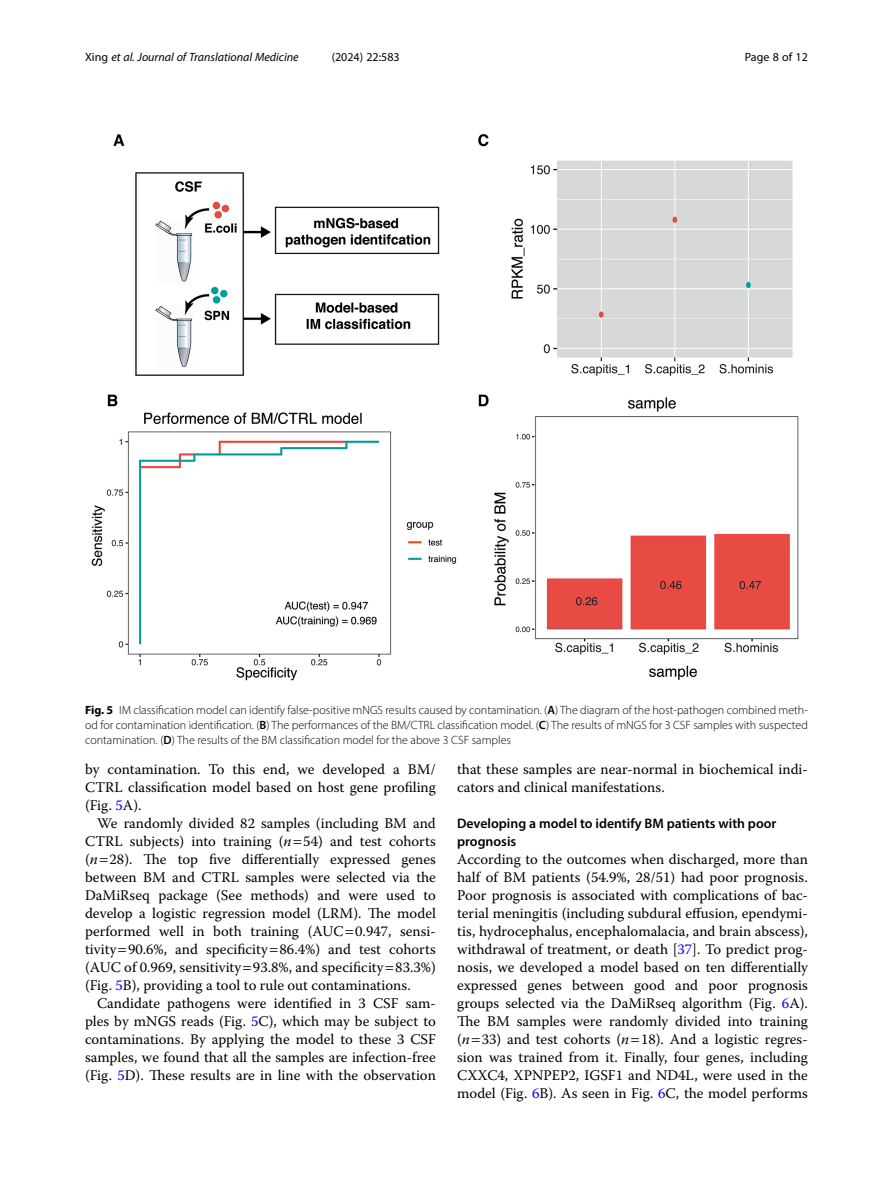
<style>
.page{position:relative;width:893px;height:1191px;background:#fff}
.page>*{position:absolute;margin:0;border:0;box-sizing:border-box;transform-origin:0 0}
.Body_Text_Indent{font:14.7px/18px "Warnock Pro";color:#000;text-align:justify}
.Body_Text{font:14.7px/18px "Warnock Pro";color:#000;text-align:justify}
.Head_2{font:600 13.8px/18px "Myriad Pro";color:#000}
.Figure_Caption{font:300 12px/15px "Myriad Pro";color:#000;text-align:justify}
.t1{font:italic 12px "Myriad Pro";color:#000}
.t2{font:12px "Myriad Pro";color:#000}
.s1{font-style:normal}
.s2{font-weight:700}
.s3{font-weight:600}
.s4{color:#00f}
.s5{font-style:italic}
</style>
<div class="page">
<img style="left:91px;top:134px;width:708px;height:547px">
<p class="t1" style="left:85px;top:50px;width:215px"><span class="s1">Xing</span> et al. Journal of Translational Medicine</p>
<p class="t2" style="left:332px;top:50px;width:70px">(2024) 22:583</p>
<p class="t2" style="left:745px;top:50px;width:65px">Page 8 of 12</p>
<p class="Figure_Caption" style="left:85px;top:702px;width:724px"><span class="s2">Fig. 5</span> IM classification model can identify false-positive mNGS results caused by contamination. (<span class="s3">A</span>) The diagram of the host-pathogen combined meth&shy;od for contamination identification. (<span class="s3">B</span>) The performances of the BM/CTRL classification model. (<span class="s3">C</span>) The results of mNGS for 3 CSF samples with suspected contamination. (<span class="s3">D</span>) The results of the BM classification model for the above 3 CSF samples</p>
<p class="Body_Text" style="left:85px;top:760px;width:352px">by contamination. To this end, we developed a BM/ CTRL classification model based on host gene profiling (Fig. <span class="s4">5</span>A).</p>
<p class="Body_Text_Indent" style="left:85px;top:814px;width:352px;text-indent:12px">We randomly divided 82 samples (including BM and CTRL subjects) into training (<span class="s5">n</span> 54) and test cohorts (<span class="s5">n</span> 28). The top five differentially expressed genes between BM and CTRL samples were selected via the DaMiRseq package (See methods) and were used to develop a logistic regression model (LRM). The model performed well in both training (AUC 0.947, sensi&shy;tivity 90.6%, and specificity 86.4%) and test cohorts (AUC of 0.969, sensitivity 93.8%, and specificity 83.3%) (Fig. <span class="s4">5</span>B), providing a tool to rule out contaminations.</p>
<p class="Body_Text_Indent" style="left:85px;top:994px;width:352px;text-indent:12px">Candidate pathogens were identified in 3 CSF sam&shy;ples by mNGS reads (Fig. <span class="s4">5</span>C), which may be subject to contaminations. By applying the model to these 3 CSF samples, we found that all the samples are infection-free (Fig. <span class="s4">5</span>D). These results are in line with the observation</p>
<p class="Body_Text_Indent" style="left:457px;top:760px;width:352px">that these samples are near-normal in biochemical indi&shy;cators and clinical manifestations.</p>
<p class="Head_2" style="left:457px;top:814px;width:321px">Developing a model to identify BM patients with poor prognosis</p>
<p class="Body_Text" style="left:457px;top:850px;width:352px">According to the outcomes when discharged, more than half of BM patients (54.9%, 28/51) had poor prognosis.<br>Poor prognosis is associated with complications of bac&shy;terial meningitis (including subdural effusion, ependymi&shy;tis, hydrocephalus, encephalomalacia, and brain abscess), withdrawal of treatment, or death [<span class="s4">37</span>]. To predict prog&shy;nosis, we developed a model based on ten differentially expressed genes between good and poor prognosis groups selected via the DaMiRseq algorithm (Fig. <span class="s4">6</span>A).<br>The BM samples were randomly divided into training (<span class="s5">n</span> 33) and test cohorts (<span class="s5">n</span> 18). And a logistic regres&shy;sion was trained from it. Finally, four genes, including CXXC4, XPNPEP2, IGSF1 and ND4L, were used in the model (Fig. <span class="s4">6</span>B). As seen in Fig. <span class="s4">6</span>C, the model performs</p>
</div>
